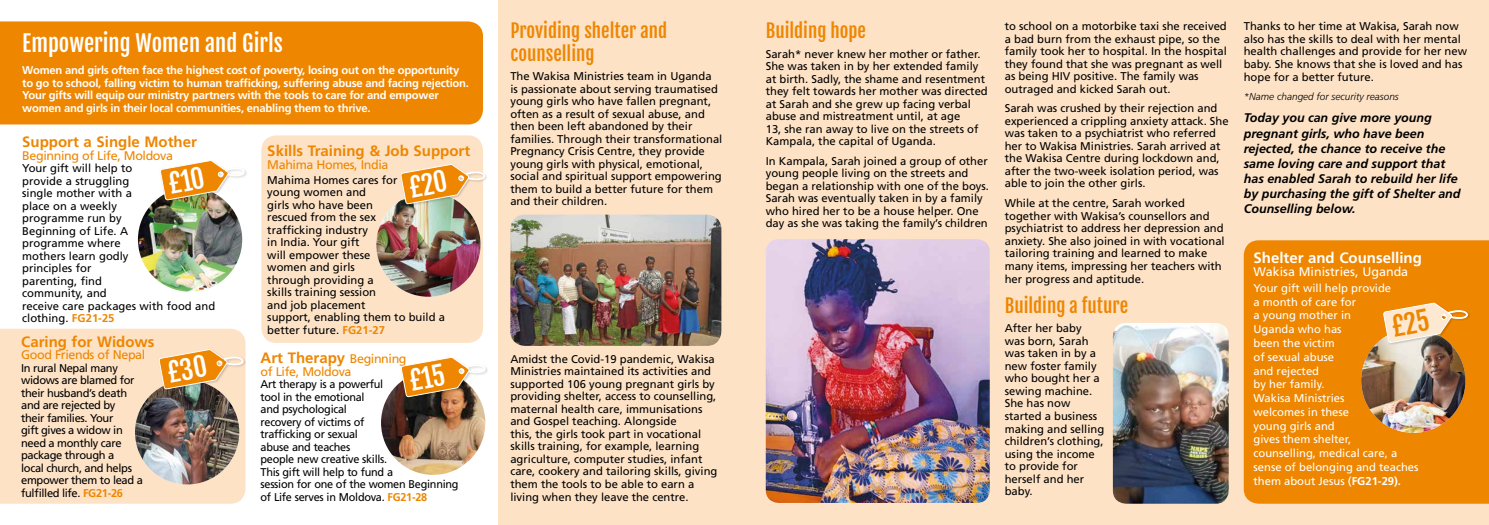
<style>
.page{position:relative;width:1489px;height:525px;background:#fff}
.page>*{position:absolute;margin:0;border:0;box-sizing:border-box;transform-origin:0 0}
.t1{font:22.5px "Fjalla One";color:#fff}
.t2{font:18.75px/22.5px "Fjalla One";color:#ee8600}
.t3{font:700 15px "Frutiger";color:#ee8600}
.t4{font:700 15px "Frutiger";color:#fff}
.t5{font:italic 700 12.5px/15px "Frutiger";color:#000}
.t6{font:12.5px "Frutiger";letter-spacing:-.03em;color:#ee8600}
.t7{font:12.5px "Frutiger";color:#fff}
.t8{font:11.25px/12.5px "Frutiger";color:#000}
.t9{font:700 11.25px/12.5px "Frutiger";letter-spacing:-.02em;color:#fff}
.t10{font:11.25px/13.8px "Frutiger";color:#fff}
.t11{font:11.25px/12.5px "Frutiger";letter-spacing:-.025em;color:#000}
.t12{font:11.25px/12.5px "Frutiger";letter-spacing:-.03em;color:#000}
.t13{font:italic 300 10px "Frutiger";color:#000}
.s1{font-weight:700;color:#ee8600}
.s2{font-weight:400;font-size:12.5px}
.s3{font-weight:700}
</style>
<div class="page">
<div style="left:261px;top:135px;width:222px;height:208px;background:#fde2c6;border-radius:15px"></div>
<div style="left:498px;top:0;width:990px;height:524px;background:#fde2c6"></div>
<div style="left:1243px;top:240px;width:245px;height:263px;background:#ee8600"></div>
<div style="left:0;top:328px;width:245px;height:175px;background:#fde2c6"></div>
<div style="left:0;top:21px;width:483px;height:103px;background:#ee8600"></div>
<img style="left:135px;top:380px;width:104px;height:104px;border-radius:52px">
<div style="left:158px;top:348px;width:88px;height:44px;background:#000;opacity:.2"></div>
<img style="left:138px;top:187px;width:104px;height:104px;border-radius:52px">
<img style="left:381px;top:370px;width:104px;height:104px;border-radius:52px">
<img style="left:376px;top:192px;width:104px;height:104px;border-radius:52px">
<div style="left:400px;top:356px;width:88px;height:44px;background:#000;opacity:.2"></div>
<div style="left:400px;top:163px;width:88px;height:44px;background:#000;opacity:.2"></div>
<img style="left:765px;top:239px;width:224px;height:263px">
<img style="left:1112px;top:323px;width:116px;height:180px">
<img style="left:510px;top:214px;width:211px;height:131px">
<div style="left:159px;top:159px;width:88px;height:44px;background:#000;opacity:.2"></div>
<img style="left:1360px;top:329px;width:105px;height:103px">
<div style="left:1382px;top:302px;width:88px;height:44px;background:#000;opacity:.2"></div>
<svg style="left:159px;top:349px;width:84px;height:40px"></svg>
<svg style="left:401px;top:357px;width:84px;height:39px"></svg>
<svg style="left:401px;top:164px;width:84px;height:40px"></svg>
<svg style="left:160px;top:160px;width:84px;height:40px"></svg>
<svg style="left:1383px;top:303px;width:84px;height:39px"></svg>
<h1 class="t1" style="left:22px;top:29px;width:262px">Empowering Women and Girls</h1>
<p class="t9" style="left:22px;top:64px;width:448px">Women and girls often face the highest cost of poverty, losing out on the opportunity to go to school, falling victim to human trafficking, suffering abuse and facing rejection.<br>Your gifts will equip our ministry partners with the tools to care for and empower women and girls in their local communities, enabling them to thrive.</p>
<h3 class="t3" style="left:22px;top:133px;width:176px">Support a Single Mother</h3>
<p class="t6" style="left:22px;top:148px;width:152px">Beginning of Life, Moldova</p>
<p class="t8" style="left:22px;top:162px;width:194px">Your gift will help to<br>provide a struggling<br>single mother with a<br>place on a weekly<br>programme run by<br>Beginning of Life. A<br>programme where<br>mothers learn godly<br>principles for<br>parenting, find<br>community, and<br>receive care packages with food and clothing. <span class="s1">FG21-25</span></p>
<h3 class="t3" style="left:21px;top:332px;width:135px">Caring for Widows</h3>
<p class="t6" style="left:21px;top:347px;width:126px">Good Friends of Nepal</p>
<p class="t12" style="left:21px;top:361px;width:123px">In rural Nepal many widows are blamed for their husband’s death and are rejected by<br>their families. Your<br>gift gives a widow in need a monthly care package through a<br>local church, and helps empower them to lead a fulfilled life. <span class="s1">FG21-26</span></p>
<h3 class="t3" style="left:267px;top:141px;width:204px">Skills Training &amp; Job Support</h3>
<p class="t6" style="left:267px;top:157px;width:123px">Mahima Homes, India</p>
<p class="t8" style="left:267px;top:173px;width:179px">Mahima Homes cares for<br>young women and<br>girls who have been<br>rescued from the sex<br>trafficking industry<br>in India. Your gift<br>will empower these<br>women and girls<br>through providing a<br>skills training session<br>and job placement<br>support, enabling them to build a better future. <span class="s1">FG21-27</span></p>
<h3 class="t3" style="left:260px;top:349px;width:147px">Art Therapy <span class="s2">Beginning</span></h3>
<p class="t6" style="left:260px;top:363px;width:92px">of Life, Moldova</p>
<p class="t11" style="left:260px;top:377px;width:199px">Art therapy is a powerful<br>tool in the emotional<br>and psychological<br>recovery of victims of<br>trafficking or sexual<br>abuse and teaches<br>people new creative skills.<br>This gift will help to fund a<br>session for one of the women Beginning of Life serves in Moldova. <span class="s1">FG21-28</span></p>
<h2 class="t2" style="left:510px;top:19px;width:158px">Providing shelter and counselling</h2>
<p class="t8" style="left:510px;top:70px;width:213px">The Wakisa Ministries team in Uganda<br>is passionate about serving traumatised young girls who have fallen pregnant, often as a result of sexual abuse, and then been left abandoned by their families. Through their transformational Pregnancy Crisis Centre, they provide young girls with physical, emotional, social and spiritual support empowering them to build a better future for them and their children.</p>
<p class="t8" style="left:510px;top:352px;width:208px">Amidst the Covid-19 pandemic, Wakisa Ministries maintained its activities and supported 106 young pregnant girls by providing shelter, access to counselling, maternal health care, immunisations and Gospel teaching. Alongside<br>this, the girls took part in vocational skills training, for example, learning agriculture, computer studies, infant care, cookery and tailoring skills, giving them the tools to be able to earn a living when they leave the centre.</p>
<h2 class="t2" style="left:765px;top:19px;width:102px">Building hope</h2>
<p class="t8" style="left:765px;top:47px;width:223px">Sarah* never knew her mother or father.<br>She was taken in by her extended family at birth. Sadly, the shame and resentment they felt towards her mother was directed at Sarah and she grew up facing verbal abuse and mistreatment until, at age<br>13, she ran away to live on the streets of Kampala, the capital of Uganda.</p>
<p class="t8" style="left:765px;top:154px;width:225px">In Kampala, Sarah joined a group of other young people living on the streets and began a relationship with one of the boys.<br>Sarah was eventually taken in by a family who hired her to be a house helper. One day as she was taking the family’s children</p>
<p class="t8" style="left:1004px;top:20px;width:223px">to school on a motorbike taxi she received a bad burn from the exhaust pipe, so the family took her to hospital. In the hospital they found that she was pregnant as well as being HIV positive. The family was outraged and kicked Sarah out.</p>
<p class="t8" style="left:1004px;top:102px;width:225px">Sarah was crushed by their rejection and experienced a crippling anxiety attack. She was taken to a psychiatrist who referred her to Wakisa Ministries. Sarah arrived at the Wakisa Centre during lockdown and, after the two-week isolation period, was able to join the other girls.</p>
<p class="t8" style="left:1004px;top:197px;width:221px">While at the centre, Sarah worked together with Wakisa’s counsellors and psychiatrist to address her depression and anxiety. She also joined in with vocational tailoring training and learned to make many items, impressing her teachers with her progress and aptitude.</p>
<h2 class="t2" style="left:1004px;top:294px;width:125px">Building a future</h2>
<p class="t8" style="left:1004px;top:322px;width:101px">After her baby was born, Sarah was taken in by a new foster family who bought her a sewing machine.<br>She has now started a business making and selling children’s clothing, using the income to provide for herself and her baby.</p>
<p class="t8" style="left:1243px;top:20px;width:225px">Thanks to her time at Wakisa, Sarah now also has the skills to deal with her mental health challenges and provide for her new baby. She knows that she is loved and has hope for a better future.</p>
<p class="t13" style="left:1243px;top:91px;width:157px">*Name changed for security reasons</p>
<p class="t5" style="left:1243px;top:110px;width:218px">Today you can give more young pregnant girls, who have been rejected, the chance to receive the same loving care and support that has enabled Sarah to rebuild her life by purchasing the gift of Shelter and<br>Counselling below.</p>
<h3 class="t4" style="left:1253px;top:248px;width:170px">Shelter and Counselling</h3>
<p class="t7" style="left:1253px;top:264px;width:156px">Wakisa Ministries, Uganda</p>
<p class="t10" style="left:1253px;top:281px;width:167px">Your gift will help provide<br>a month of care for<br>a young mother in<br>Uganda who has<br>been the victim<br>of sexual abuse<br>and rejected<br>by her family.<br>Wakisa Ministries<br>welcomes in these<br>young girls and<br>gives them shelter,<br>counselling, medical care, a sense of belonging and teaches them about Jesus (<span class="s3">FG21-29).</span></p>
</div>
